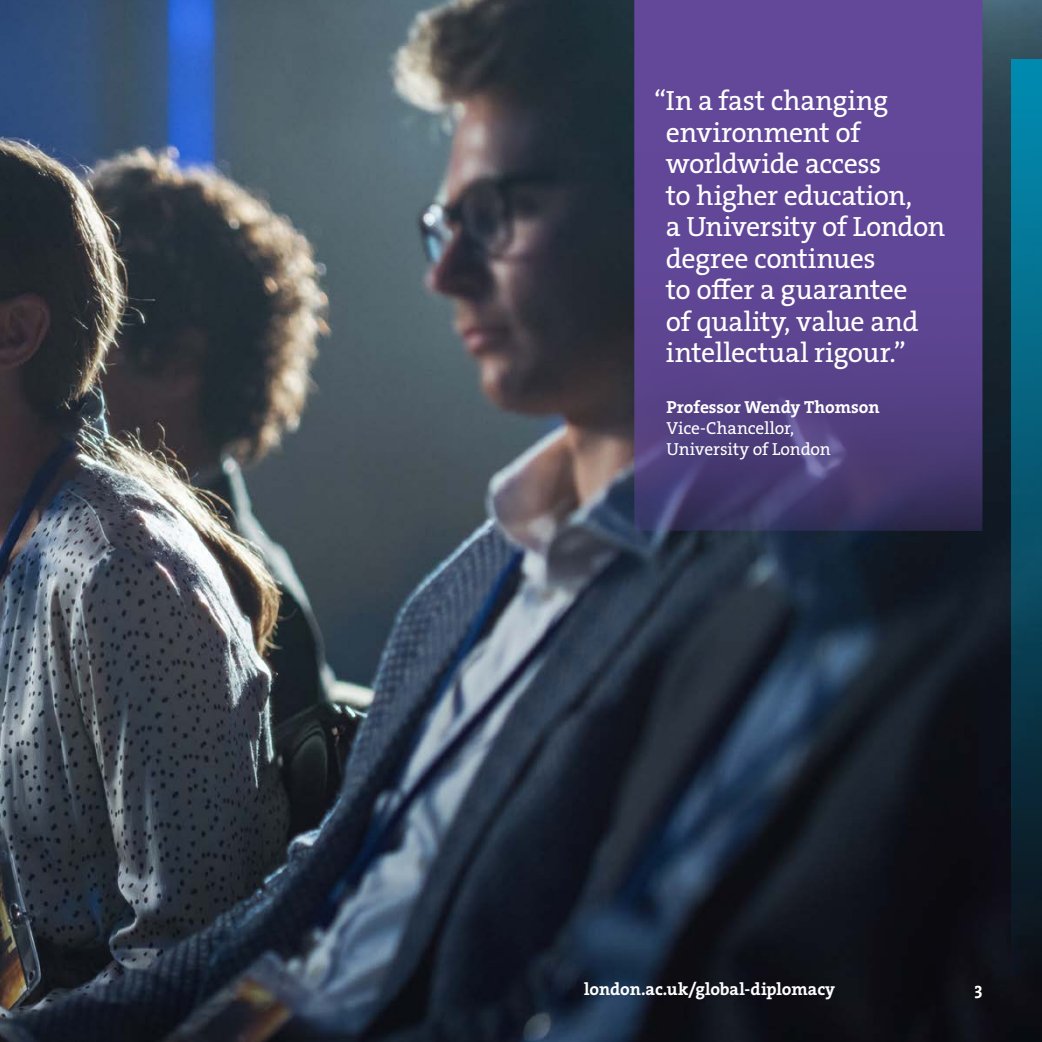
<style>
.page{position:relative;width:1042px;height:1042px;background:#fff}
.page>*{position:absolute;margin:0;border:0;box-sizing:border-box;transform-origin:0 0}
.I2S__VC_quote_pull_quote{font:28px/31.5px "The Serif HP5 Plain";letter-spacing:-.015em;color:#fff}
.I2S__VC_quote-name_pull_quote-name{font:17.5px/21px "The Serif HP5 Plain";letter-spacing:-.005em;color:#fff}
.t1{font:17.5px "The Serif HP7 Bld";letter-spacing:-.005em;color:#fff}
.s1{font-family:"The Serif HP7 Bld"}
</style>
<div class="page">
<img style="left:0;top:0;width:1042px;height:1042px">
<div style="left:1011px;top:60px;width:31px;height:922px;background:linear-gradient(to bottom,#0291b8,#0e0f17)"></div>
<svg style="left:634px;top:0;width:348px;height:531px;background:#5a448d"></svg>
<p class="I2S__VC_quote_pull_quote" style="left:666px;top:85px;width:281px;text-indent:-12px">“In a fast changing environment of worldwide access<br>to higher education,<br>a University of London degree continues<br>to offer a guarantee<br>of quality, value and intellectual rigour.”</p>
<p class="I2S__VC_quote-name_pull_quote-name" style="left:666px;top:396px;width:214px"><span class="s1">Professor Wendy Thomson<br></span>Vice-Chancellor,<br>University of London</p>
<p class="t1" style="left:584px;top:978px;width:253px">london.ac.uk/global-diplomacy</p>
<p class="t1" style="left:974px;top:978px;width:10px">3</p>
</div>
